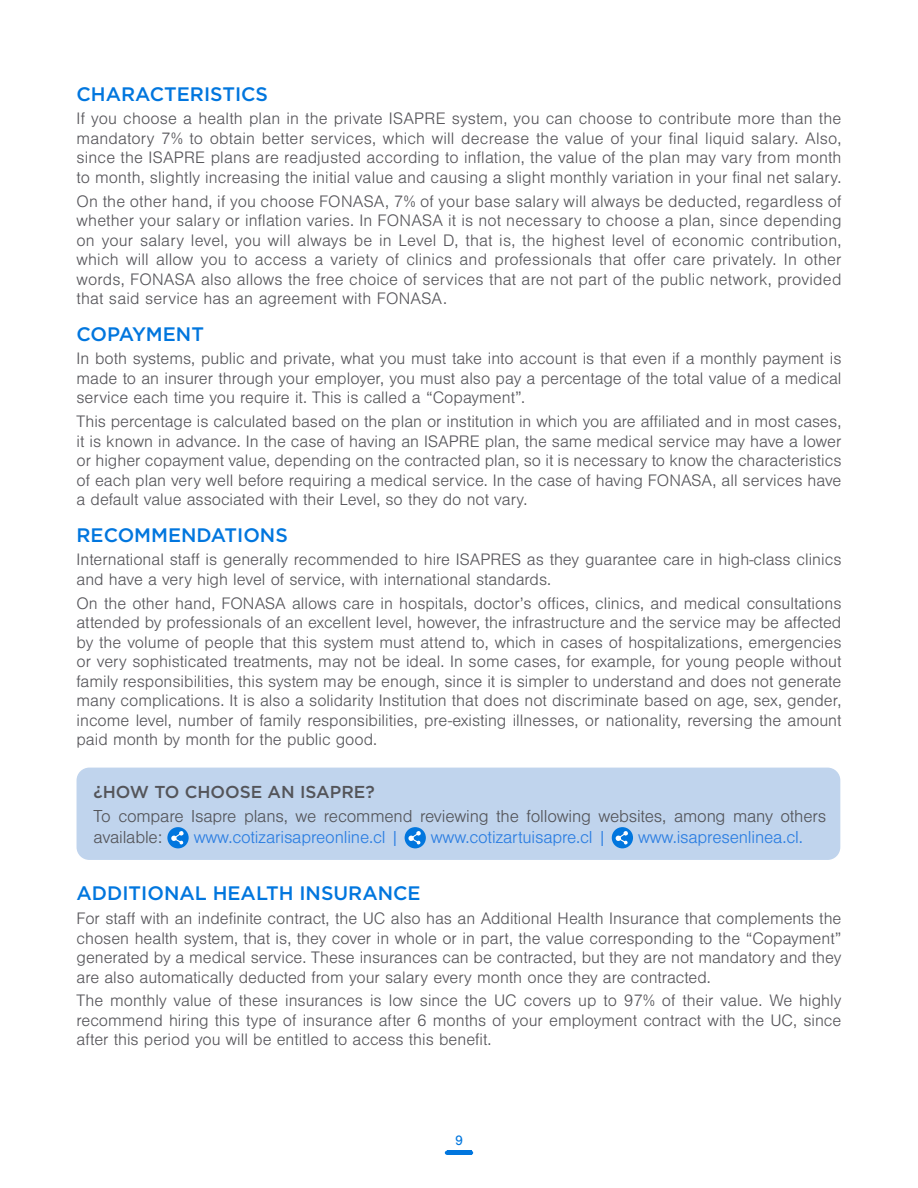
<style>
.page{position:relative;width:918px;height:1188px;background:#fff}
.page>*{position:absolute;margin:0;border:0;box-sizing:border-box;transform-origin:0 0}
.t1{font:500 19.5px "Gotham";color:#0176de}
.t2{font:300 18px/20.2px "Nimbus San";letter-spacing:-.01em;color:#54555a}
.t3{font:300 18px "Nimbus San";letter-spacing:-.01em;color:#2a7de1}
.t4{font:300 17.25px/19.5px "Nimbus San";color:#56555a;text-align:justify}
.t5{font:500 17.25px "Gotham";color:#54555a}
.t6{font:14.25px "Nimbus San";color:#0176de}
</style>
<div class="page">
<hr style="left:447px;top:1151px;width:24px;height:4px;background:#0176de">
<div style="left:77px;top:768px;width:763px;height:92px;background:#c0d4ed;border-radius:13px"></div>
<div style="left:167px;top:827px;width:22px;height:21px;background:#0176de;border-radius:50%"></div>
<svg style="left:171px;top:831px;width:13px;height:14px"></svg>
<div style="left:405px;top:827px;width:21px;height:21px;background:#0176de;border-radius:50%"></div>
<svg style="left:408px;top:831px;width:13px;height:14px"></svg>
<div style="left:612px;top:827px;width:21px;height:21px;background:#0176de;border-radius:50%"></div>
<svg style="left:615px;top:831px;width:13px;height:14px"></svg>
<p class="t1" style="left:77px;top:81px;width:193px">CHARACTERISTICS</p>
<p class="t4" style="left:77px;top:109px;width:767px">If you choose a health plan in the private ISAPRE system, you can choose to contribute more than the mandatory 7% to obtain better services, which will decrease the value of your final liquid salary. Also, since the ISAPRE plans are readjusted according to inflation, the value of the plan may vary from month to month, slightly increasing the initial value and causing a slight monthly variation in your final net salary.</p>
<p class="t4" style="left:77px;top:192px;width:767px">On the other hand, if you choose FONASA, 7% of your base salary will always be deducted, regardless of whether your salary or inflation varies. In FONASA it is not necessary to choose a plan, since depending on your salary level, you will always be in Level D, that is, the highest level of economic contribution, which will allow you to access a variety of clinics and professionals that offer care privately. In other words, FONASA also allows the free choice of services that are not part of the public network, provided that said service has an agreement with FONASA.</p>
<p class="t1" style="left:77px;top:321px;width:129px">COPAYMENT</p>
<p class="t4" style="left:77px;top:349px;width:767px">In both systems, public and private, what you must take into account is that even if a monthly payment is made to an insurer through your employer, you must also pay a percentage of the total value of a medical service each time you require it. This is called a “Copayment”.</p>
<p class="t4" style="left:77px;top:412px;width:767px">This percentage is calculated based on the plan or institution in which you are affiliated and in most cases, it is known in advance. In the case of having an ISAPRE plan, the same medical service may have a lower or higher copayment value, depending on the contracted plan, so it is necessary to know the characteristics of each plan very well before requiring a medical service. In the case of having FONASA, all services have a default value associated with their Level, so they do not vary.</p>
<p class="t1" style="left:77px;top:522px;width:213px">RECOMMENDATIONS</p>
<p class="t4" style="left:77px;top:550px;width:766px">International staff is generally recommended to hire ISAPRES as they guarantee care in high-class clinics and have a very high level of service, with international standards.</p>
<p class="t4" style="left:77px;top:594px;width:766px">On the other hand, FONASA allows care in hospitals, doctor’s offices, clinics, and medical consultations attended by professionals of an excellent level, however, the infrastructure and the service may be affected by the volume of people that this system must attend to, which in cases of hospitalizations, emergencies or very sophisticated treatments, may not be ideal. In some cases, for example, for young people without family responsibilities, this system may be enough, since it is simpler to understand and does not generate many complications. It is also a solidarity Institution that does not discriminate based on age, sex, gender, income level, number of family responsibilities, pre-existing illnesses, or nationality, reversing the amount paid month by month for the public good.</p>
<p class="t5" style="left:94px;top:780px;width:283px">¿HOW TO CHOOSE AN ISAPRE?</p>
<p class="t2" style="left:94px;top:807px;width:734px">To compare Isapre plans, we recommend reviewing the following websites, among many others available:</p>
<p class="t3" style="left:194px;top:827px;width:207px">www.cotizarisapreonline.cl |</p>
<p class="t3" style="left:431px;top:827px;width:177px">www.cotizartuisapre.cl |</p>
<p class="t3" style="left:638px;top:827px;width:166px">www.isapresenlinea.cl.</p>
<p class="t1" style="left:77px;top:881px;width:346px">ADDITIONAL HEALTH INSURANCE</p>
<p class="t4" style="left:77px;top:909px;width:767px">For staff with an indefinite contract, the UC also has an Additional Health Insurance that complements the chosen health system, that is, they cover in whole or in part, the value corresponding to the “Copayment” generated by a medical service. These insurances can be contracted, but they are not mandatory and they are also automatically deducted from your salary every month once they are contracted.</p>
<p class="t4" style="left:77px;top:991px;width:766px">The monthly value of these insurances is low since the UC covers up to 97% of their value. We highly recommend hiring this type of insurance after 6 months of your employment contract with the UC, since after this period you will be entitled to access this benefit.</p>
<p class="t6" style="left:455px;top:1132px;width:9px">9</p>
</div>
